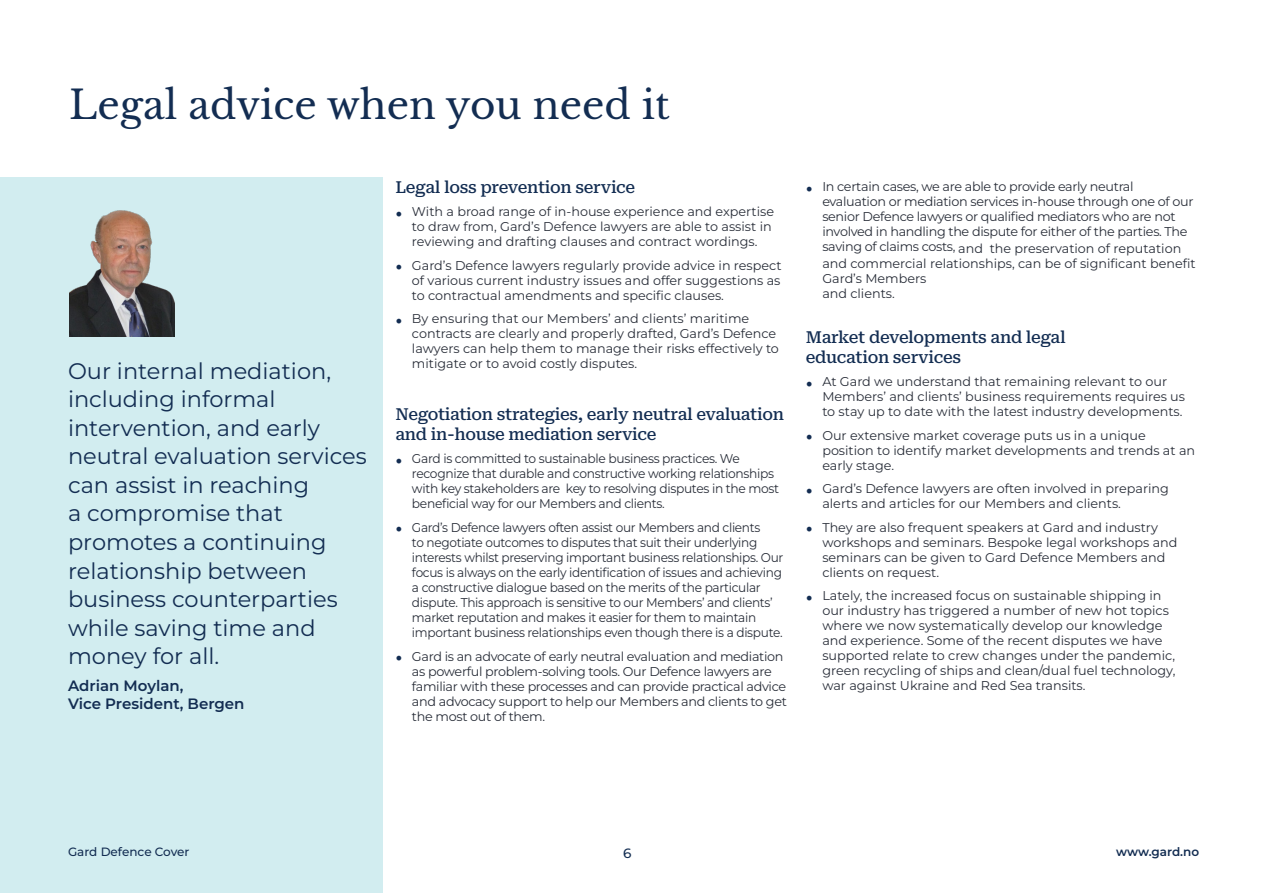
<style>
.page{position:relative;width:1263px;height:893px;background:#fff}
.page>*{position:absolute;margin:0;border:0;box-sizing:border-box;transform-origin:0 0}
.Page_Header{font:39px "Libre Baskerville";color:#132d52}
.Intro_paragraphs{font:22.5px/28.5px "Montserrat";color:#132d52}
.Sub_headings{font:500 16.5px/19.8px "Roboto Serif";letter-spacing:-.02em;color:#132d52}
.Intro_paragraphs-2{font:600 15px "Montserrat";color:#132d52}
.t1{font:500 13.5px "Montserrat";color:#132d52}
.Main_text{font:12.75px/15px "Montserrat";letter-spacing:-.015em;color:#292e39}
.Main_text-2{font:12.75px/15px "Montserrat";letter-spacing:-.015em;color:#292e39;scale:.95 1}
.Main_text-3{font:12.75px/15px "Montserrat";letter-spacing:-.015em;color:#292e39;scale:.96 1}
.t2{font:500 12px "Montserrat";color:#132d52}
.t3{font:600 12px "Montserrat";letter-spacing:-.005em;color:#132d52}
.s1{font-family:"Minion Pro";font-size:18px;color:#132d52}
</style>
<div class="page">
<div style="left:0;top:178px;width:383px;height:715px;background:#d2edf0"></div>
<img style="left:69px;top:210px;width:106px;height:126px">
<p class="Page_Header" style="left:69px;top:81px;width:602px">Legal advice when you need it</p>
<p class="Intro_paragraphs" style="left:68px;top:356px;width:300px">Our internal mediation, including informal intervention, and early neutral evaluation services can assist in reaching<br>a compromise that promotes a continuing relationship between business counterparties while saving time and money for all.</p>
<p class="Intro_paragraphs-2" style="left:68px;top:675px;width:117px">Adrian Moylan,</p>
<p class="Intro_paragraphs-2" style="left:68px;top:693px;width:178px">Vice President, Bergen</p>
<p class="Sub_headings" style="left:395px;top:176px;width:241px">Legal loss prevention service</p>
<p class="Main_text" style="left:412px;top:204px;width:364px;text-indent:-16px"><span class="s1">•</span> With a broad range of in-house experience and expertise to draw from, Gard’s Defence lawyers are able to assist in reviewing and drafting clauses and contract wordings.</p>
<p class="Main_text" style="left:412px;top:257px;width:371px;text-align:justify;text-indent:-16px"><span class="s1">•</span> Gard’s Defence lawyers regularly provide advice in respect of various current industry issues and offer suggestions as to contractual amendments and specific clauses.</p>
<p class="Main_text" style="left:412px;top:311px;width:368px;text-indent:-16px"><span class="s1">•</span> By ensuring that our Members’ and clients’ maritime contracts are clearly and properly drafted, Gard’s Defence lawyers can help them to manage their risks effectively to mitigate or to avoid costly disputes.</p>
<p class="Sub_headings" style="left:395px;top:403px;width:390px">Negotiation strategies, early neutral evaluation and in-house mediation service</p>
<p class="Main_text-3" style="left:412px;top:451px;width:384px;text-indent:-16px"><span class="s1">•</span> Gard is committed to sustainable business practices. We recognize that durable and constructive working relationships with key stakeholders are key to resolving disputes in the most beneficial way for our Members and clients.</p>
<p class="Main_text-2" style="left:412px;top:520px;width:392px;text-indent:-16px"><span class="s1">•</span> Gard’s Defence lawyers often assist our Members and clients<br>to negotiate outcomes to disputes that suit their underlying interests whilst preserving important business relationships. Our focus is always on the early identification of issues and achieving a constructive dialogue based on the merits of the particular dispute. This approach is sensitive to our Members’ and clients’ market reputation and makes it easier for them to maintain important business relationships even though there is a dispute.</p>
<p class="Main_text" style="left:412px;top:648px;width:376px;text-indent:-16px"><span class="s1">•</span> Gard is an advocate of early neutral evaluation and mediation as powerful problem-solving tools. Our Defence lawyers are familiar with these processes and can provide practical advice and advocacy support to help our Members and clients to get the most out of them.</p>
<p class="Main_text" style="left:822px;top:179px;width:373px;text-indent:-16px"><span class="s1">•</span> In certain cases, we are able to provide early neutral evaluation or mediation services in-house through one of our senior Defence lawyers or qualified mediators who are not involved in handling the dispute for either of the parties. The</p>
<p class="Main_text" style="left:822px;top:240px;width:375px">saving of claims costs, and the preservation of reputation and commercial relationships, can be of significant benefit Gard’s Members<br>and clients.</p>
<p class="Sub_headings" style="left:806px;top:326px;width:261px">Market developments and legal education services</p>
<p class="Main_text" style="left:822px;top:374px;width:364px;text-indent:-16px"><span class="s1">•</span> At Gard we understand that remaining relevant to our<br>Members’ and clients’ business requirements requires us to stay up to date with the latest industry developments.</p>
<p class="Main_text" style="left:822px;top:427px;width:374px;text-indent:-16px"><span class="s1">•</span> Our extensive market coverage puts us in a unique position to identify market developments and trends at an early stage.</p>
<p class="Main_text" style="left:822px;top:481px;width:348px;text-indent:-16px"><span class="s1">•</span> Gard’s Defence lawyers are often involved in preparing alerts and articles for our Members and clients.</p>
<p class="Main_text" style="left:822px;top:519px;width:357px;text-indent:-16px"><span class="s1">•</span> They are also frequent speakers at Gard and industry workshops and seminars. Bespoke legal workshops and seminars can be given to Gard Defence Members and clients on request.</p>
<p class="Main_text" style="left:822px;top:588px;width:355px;text-indent:-16px"><span class="s1">•</span> Lately, the increased focus on sustainable shipping in our industry has triggered a number of new hot topics where we now systematically develop our knowledge and experience. Some of the recent disputes we have supported relate to crew changes under the pandemic, green recycling of ships and clean/dual fuel technology, war against Ukraine and Red Sea transits.</p>
<p class="t2" style="left:68px;top:843px;width:123px">Gard Defence Cover</p>
<p class="t1" style="left:623px;top:844px;width:10px">6</p>
<p class="t3" style="left:1116px;top:843px;width:84px">www.gard.no</p>
</div>
